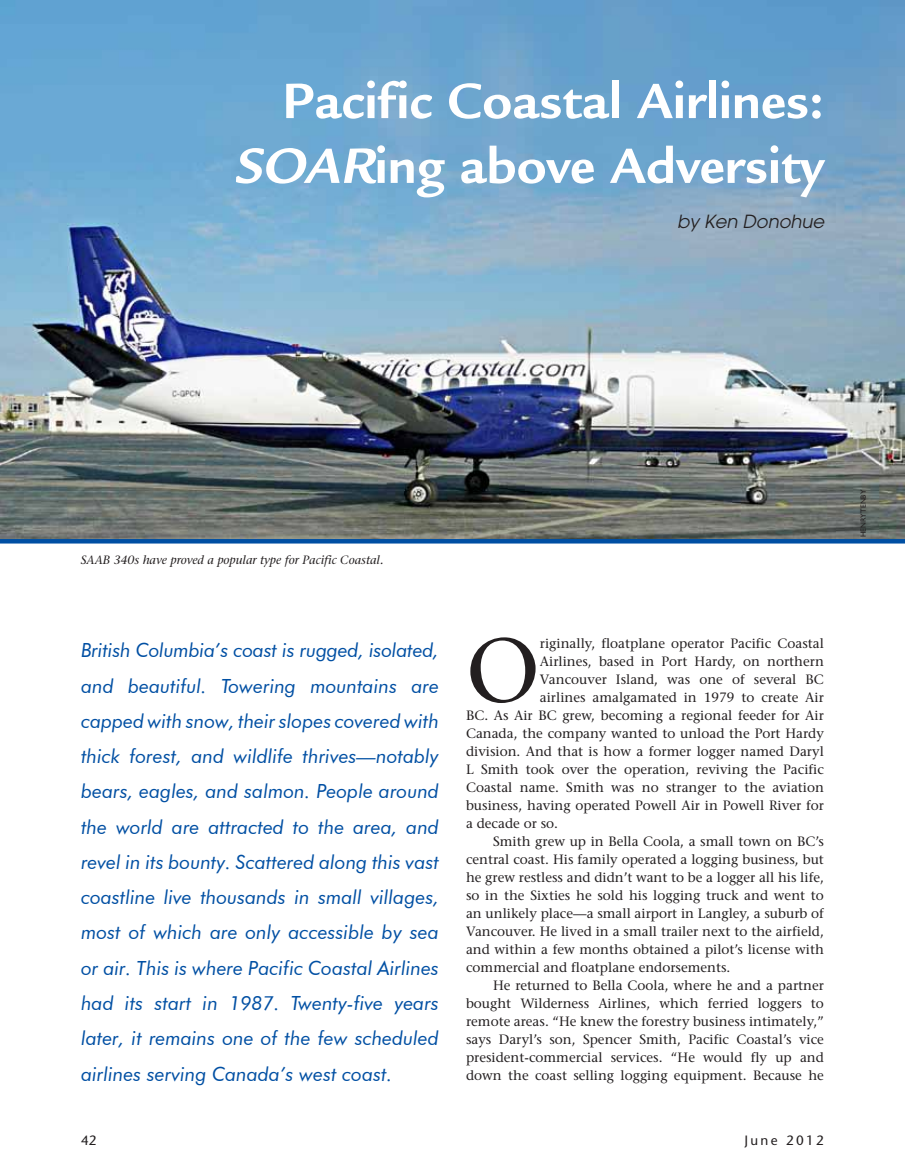
<style>
.page{position:relative;width:905px;height:1175px;background:#fff}
.page>*{position:absolute;margin:0;border:0;box-sizing:border-box;transform-origin:0 0}
.t1{font:90.6px "Stone Serif";color:#231f20}
.t2{font:700 54px/64.8px "Legacy Sans";color:#fff;text-align:right}
.t3{font:italic 19.5px/35.2px "Futura BT";color:#004fa3;text-align:justify}
.t4{font:italic 18px "Avant Garde";color:#231f20}
.t5{font:13.5px "Stone Serif";color:#231f20}
.t6{font:13.5px "Stone Sans";letter-spacing:.17em;color:#231f20}
.t7{font:italic 12px "Stone Serif";color:#231f20}
.t8{font:7.5px "Gill Sans";color:#231f20}
.s1{font-style:italic}
</style>
<div class="page">
<img style="left:0;top:0;width:904px;height:539px">
<hr style="left:0;top:539px;width:904px;height:4px;background:#004fa3">
<h2 class="t2" style="left:234px;top:69px;width:591px">Pacific Coastal Airlines:<br><span class="s1">SOAR</span>ing above Adversity</h2>
<h3 class="t4" style="left:677px;top:211px;width:148px">by Ken Donohue</h3>
<p class="t7" style="left:81px;top:553px;width:304px">SAAB 340s have proved a popular type for Pacific Coastal.</p>
<p class="t3" style="left:81px;top:632px;width:359px">British Columbia’s coast is rugged, isolated, and beautiful. Towering mountains are capped with snow, their slopes covered with thick forest, and wildlife thrives—notably bears, eagles, and salmon. People around the world are attracted to the area, and revel in its bounty. Scattered along this vast coastline live thousands in small villages, most of which are only accessible by sea or air. This is where Pacific Coastal Airlines had its start in 1987. Twenty-five years later, it remains one of the few scheduled airlines serving Canada’s west coast.</p>
<h1 class="t1" style="left:466px;top:616px;width:75px">O</h1>
<p class="t5" style="left:540px;top:635px;width:285px">riginally, floatplane operator Pacific Coastal</p>
<p class="t5" style="left:540px;top:653px;width:285px">Airlines, based in Port Hardy, on northern</p>
<p class="t5" style="left:540px;top:671px;width:285px">Vancouver Island, was one of several BC</p>
<p class="t5" style="left:540px;top:689px;width:285px">airlines amalgamated in 1979 to create Air</p>
<p class="t5" style="left:466px;top:707px;width:359px">BC. As Air BC grew, becoming a regional feeder for Air</p>
<p class="t5" style="left:466px;top:725px;width:359px">Canada, the company wanted to unload the Port Hardy</p>
<p class="t5" style="left:466px;top:743px;width:359px">division. And that is how a former logger named Daryl</p>
<p class="t5" style="left:466px;top:761px;width:359px">L Smith took over the operation, reviving the Pacific</p>
<p class="t5" style="left:466px;top:779px;width:359px">Coastal name. Smith was no stranger to the aviation</p>
<p class="t5" style="left:466px;top:797px;width:359px">business, having operated Powell Air in Powell River for</p>
<p class="t5" style="left:466px;top:815px;width:94px">a decade or so.</p>
<p class="t5" style="left:493px;top:833px;width:332px">Smith grew up in Bella Coola, a small town on BC’s</p>
<p class="t5" style="left:466px;top:851px;width:359px">central coast. His family operated a logging business, but</p>
<p class="t5" style="left:466px;top:869px;width:359px">he grew restless and didn’t want to be a logger all his life,</p>
<p class="t5" style="left:466px;top:887px;width:359px">so in the Sixties he sold his logging truck and went to</p>
<p class="t5" style="left:466px;top:905px;width:359px">an unlikely place—a small airport in Langley, a suburb of</p>
<p class="t5" style="left:466px;top:923px;width:359px">Vancouver. He lived in a small trailer next to the airfield,</p>
<p class="t5" style="left:466px;top:941px;width:359px">and within a few months obtained a pilot’s license with</p>
<p class="t5" style="left:466px;top:959px;width:266px">commercial and floatplane endorsements.</p>
<p class="t5" style="left:493px;top:977px;width:332px">He returned to Bella Coola, where he and a partner</p>
<p class="t5" style="left:466px;top:995px;width:359px">bought Wilderness Airlines, which ferried loggers to</p>
<p class="t5" style="left:466px;top:1013px;width:359px">remote areas. “He knew the forestry business intimately,”</p>
<p class="t5" style="left:466px;top:1031px;width:359px">says Daryl’s son, Spencer Smith, Pacific Coastal’s vice</p>
<p class="t5" style="left:466px;top:1049px;width:359px">president-commercial services. “He would fly up and</p>
<p class="t5" style="left:466px;top:1067px;width:359px">down the coast selling logging equipment. Because he</p>
<p class="t6" style="left:81px;top:1132px;width:17px">42</p>
<p class="t6" style="left:744px;top:1131px;width:81px">June 2012</p>
<p class="t8" style="left:859px;top:537px;width:49px;rotate:-90deg">HENRY TENBY</p>
</div>
